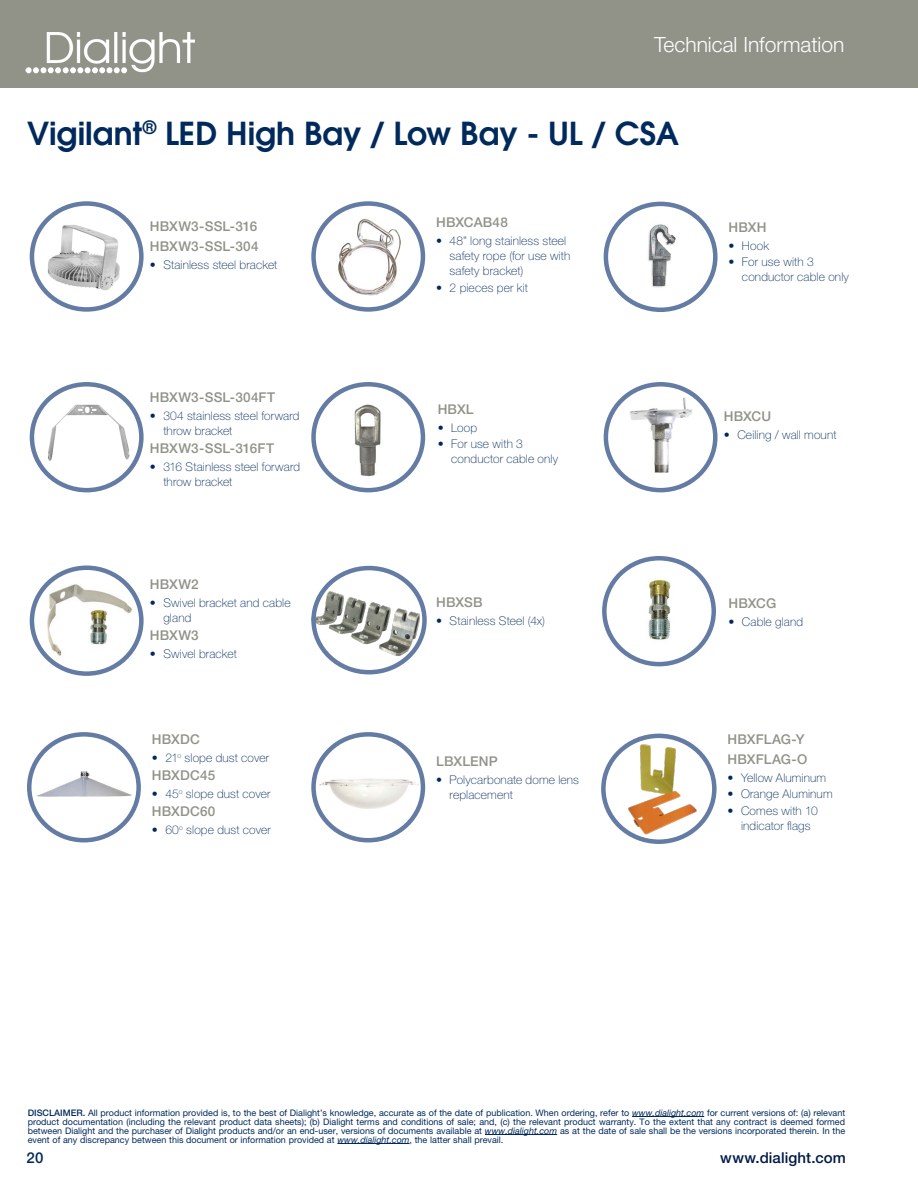
<style>
.page{position:relative;width:918px;height:1188px;background:#fff}
.page>*{position:absolute;margin:0;border:0;box-sizing:border-box;transform-origin:0 0}
.Page_Title{font:600 31.5px "ITC Avant Garde Std";color:#00295c}
.t1{font:300 21px "Helvetica Neue LT Std";color:#fff}
.t2{font:500 15px "Helvetica Neue LT Std";letter-spacing:.005em;color:#001948}
.t3{font:500 15px "Helvetica Neue LT Std";color:#00295c}
.Subhead_1{font:500 13.5px "Helvetica Neue LT Std";letter-spacing:.01em;color:#919389}
.t4{font:100 12px/15px "Helvetica Neue LT Std";letter-spacing:.01em;color:#00295c}
.t5{font:9px/9px "Helvetica Neue LT Std";color:#00295c;text-align:justify}
.s1{font-weight:500}
.s2{font-style:italic}
</style>
<div class="page">
<div style="left:0;top:0;width:918px;height:88px;background:#919388"></div>
<img style="left:26px;top:33px;width:169px;height:41px">
<hr style="left:632px;top:1116px;width:72px;height:1px;background:#00295c">
<hr style="left:485px;top:1134px;width:72px;height:1px;background:#00295c">
<hr style="left:337px;top:1143px;width:73px;height:1px;background:#00295c">
<img style="left:622px;top:743px;width:77px;height:94px">
<div style="left:601px;top:734px;width:116px;height:110px;border:4px solid #647ca4;border-radius:50%"></div>
<img style="left:311px;top:591px;width:109px;height:66px">
<div style="left:311px;top:566px;width:116px;height:108px;border:4px solid #647ca4;border-radius:50%"></div>
<img style="left:44px;top:214px;width:85px;height:85px">
<div style="left:30px;top:201px;width:114px;height:111px;border:4px solid #647ca4;border-radius:50%"></div>
<img style="left:36px;top:396px;width:101px;height:70px">
<div style="left:30px;top:382px;width:114px;height:110px;border:4px solid #647ca4;border-radius:50%"></div>
<img style="left:42px;top:573px;width:92px;height:92px">
<div style="left:30px;top:566px;width:114px;height:110px;border:4px solid #647ca4;border-radius:50%"></div>
<img style="left:620px;top:396px;width:81px;height:81px">
<div style="left:604px;top:382px;width:114px;height:110px;border:4px solid #647ca4;border-radius:50%"></div>
<img style="left:338px;top:218px;width:62px;height:78px">
<div style="left:311px;top:201px;width:114px;height:111px;border:4px solid #647ca4;border-radius:50%"></div>
<img style="left:627px;top:569px;width:63px;height:85px">
<div style="left:602px;top:556px;width:114px;height:110px;border:4px solid #647ca4;border-radius:50%"></div>
<img style="left:317px;top:774px;width:103px;height:37px">
<div style="left:311px;top:732px;width:114px;height:110px;border:4px solid #647ca4;border-radius:50%"></div>
<img style="left:27px;top:732px;width:114px;height:79px">
<div style="left:27px;top:732px;width:114px;height:110px;border:4px solid #647ca4;border-radius:50%"></div>
<img style="left:648px;top:224px;width:28px;height:64px">
<div style="left:604px;top:202px;width:114px;height:110px;border:4px solid #647ca4;border-radius:50%"></div>
<img style="left:354px;top:404px;width:27px;height:72px">
<div style="left:311px;top:382px;width:114px;height:110px;border:4px solid #647ca4;border-radius:50%"></div>
<p class="t1" style="left:654px;top:31px;width:192px">Technical Information</p>
<p class="Page_Title" style="left:27px;top:113px;width:653px">Vigilant<sup>®</sup> LED High Bay / Low Bay - UL / CSA</p>
<p class="Subhead_1" style="left:150px;top:218px;width:109px">HBXW3-SSL-316</p>
<p class="Subhead_1" style="left:150px;top:238px;width:110px">HBXW3-SSL-304</p>
<p class="t4" style="left:150px;top:257px;width:129px">• Stainless steel bracket</p>
<p class="Subhead_1" style="left:150px;top:389px;width:127px">HBXW3-SSL-304FT</p>
<p class="t4" style="left:163px;top:408px;width:138px;text-indent:-14px">• 304 stainless steel forward throw bracket</p>
<p class="Subhead_1" style="left:150px;top:440px;width:126px">HBXW3-SSL-316FT</p>
<p class="t4" style="left:163px;top:459px;width:138px;text-indent:-14px">• 316 Stainless steel forward throw bracket</p>
<p class="Subhead_1" style="left:150px;top:576px;width:50px">HBXW2</p>
<p class="t4" style="left:163px;top:595px;width:129px;text-indent:-14px">• Swivel bracket and cable gland</p>
<p class="Subhead_1" style="left:150px;top:627px;width:50px">HBXW3</p>
<p class="t4" style="left:150px;top:646px;width:88px">• Swivel bracket</p>
<p class="Subhead_1" style="left:152px;top:731px;width:49px">HBXDC</p>
<p class="t4" style="left:152px;top:750px;width:119px">• 21<sup>o</sup> slope dust cover</p>
<p class="Subhead_1" style="left:152px;top:767px;width:65px">HBXDC45</p>
<p class="t4" style="left:152px;top:786px;width:120px">• 45<sup>o</sup> slope dust cover</p>
<p class="Subhead_1" style="left:152px;top:803px;width:65px">HBXDC60</p>
<p class="t4" style="left:152px;top:822px;width:120px">• 60<sup>o</sup> slope dust cover</p>
<p class="Subhead_1" style="left:436px;top:215px;width:73px">HBXCAB48</p>
<p class="t4" style="left:450px;top:234px;width:122px;text-indent:-14px">• 48” long stainless steel safety rope (for use with safety bracket)</p>
<p class="t4" style="left:436px;top:280px;width:93px">• 2 pieces per kit</p>
<p class="Subhead_1" style="left:438px;top:401px;width:37px">HBXL</p>
<p class="t4" style="left:438px;top:420px;width:41px">• Loop</p>
<p class="t4" style="left:451px;top:437px;width:108px;text-indent:-14px">• For use with 3 conductor cable only</p>
<p class="Subhead_1" style="left:436px;top:594px;width:48px">HBXSB</p>
<p class="t4" style="left:436px;top:613px;width:110px">• Stainless Steel (4x)</p>
<p class="Subhead_1" style="left:436px;top:753px;width:63px">LBXLENP</p>
<p class="t4" style="left:450px;top:772px;width:131px;text-indent:-14px">• Polycarbonate dome lens replacement</p>
<p class="Subhead_1" style="left:728px;top:219px;width:40px">HBXH</p>
<p class="t4" style="left:728px;top:238px;width:42px">• Hook</p>
<p class="t4" style="left:742px;top:254px;width:108px;text-indent:-14px">• For use with 3 conductor cable only</p>
<p class="Subhead_1" style="left:724px;top:408px;width:49px">HBXCU</p>
<p class="t4" style="left:724px;top:428px;width:114px">• Ceiling / wall mount</p>
<p class="Subhead_1" style="left:728px;top:596px;width:49px">HBXCG</p>
<p class="t4" style="left:728px;top:615px;width:76px">• Cable gland</p>
<p class="Subhead_1" style="left:728px;top:731px;width:79px">HBXFLAG-Y</p>
<p class="Subhead_1" style="left:728px;top:751px;width:82px">HBXFLAG-O</p>
<p class="t4" style="left:728px;top:770px;width:100px">• Yellow Aluminum</p>
<p class="t4" style="left:728px;top:786px;width:107px">• Orange Aluminum</p>
<p class="t4" style="left:728px;top:803px;width:92px;text-align:center">• Comes with 10 indicator flags</p>
<p class="t5" style="left:28px;top:1108px;width:819px"><span class="s1">DISCLAIMER.</span> All product information provided is, to the best of Dialight’s knowledge, accurate as of the date of publication. When ordering, refer to <span class="s2">www.dialight.com</span> for current versions of: (a) relevant product documentation (including the relevant product data sheets); (b) Dialight terms and conditions of sale; and, (c) the relevant product warranty. To the extent that any contract is deemed formed between Dialight and the purchaser of Dialight products and/or an end-user, versions of documents available at <span class="s2">www.dialight.com</span> as at the date of sale shall be the versions incorporated therein. In the event of any discrepancy between this document or information provided at <span class="s2">www.dialight.com</span>, the latter shall prevail.</p>
<p class="t3" style="left:27px;top:1149px;width:18px">20</p>
<p class="t2" style="left:720px;top:1149px;width:127px">www.dialight.com</p>
</div>
